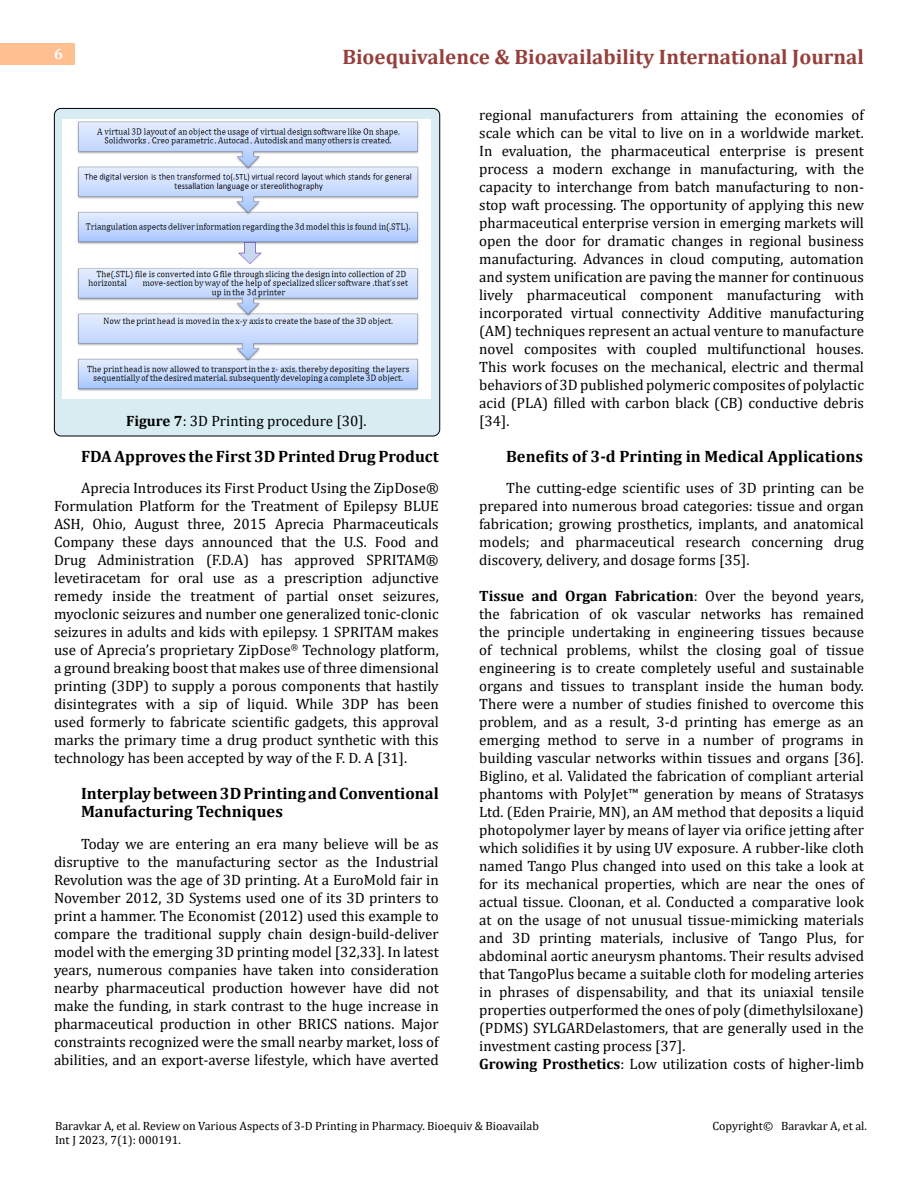
<style>
.page{position:relative;width:918px;height:1188px;background:#fff}
.page>*{position:absolute;margin:0;border:0;box-sizing:border-box;transform-origin:0 0}
.t1{font:700 21px "Cambria";color:#953f3c}
.t2{font:700 16.5px/18px "Cambria";color:#000}
.t3{font:15px/18px "Cambria";color:#000;text-align:justify}
.t4{font:700 15px "Cambria";color:#fff}
.t5{font:12px/14.4px "Cambria";color:#000}
.s1{font-weight:700}
</style>
<div class="page">
<div style="left:0;top:43px;width:75px;height:21px;background:#ffbf91"></div>
<div style="left:54px;top:108px;width:386px;height:328px;background:#d8edf2;border-radius:7px"></div>
<div style="left:54px;top:108px;width:386px;height:328px;border:1px solid #000;border-radius:7px"></div>
<img style="left:62px;top:120px;width:369px;height:279px">
<p class="t4" style="left:54px;top:44px;width:10px">6</p>
<h1 class="t1" style="left:342px;top:42px;width:523px">Bioequivalence &amp; Bioavailability International Journal</h1>
<p class="t3" style="left:126px;top:411px;width:242px"><span class="s1">Figure 7</span>: 3D Printing procedure [30].</p>
<p class="t2" style="left:81px;top:446px;width:359px">FDA Approves the First 3D Printed Drug Product</p>
<p class="t3" style="left:54px;top:479px;width:386px;text-indent:27px">Aprecia Introduces its First Product Using the ZipDose® Formulation Platform for the Treatment of Epilepsy BLUE ASH, Ohio, August three, 2015 Aprecia Pharmaceuticals Company these days announced that the U.S. Food and Drug Administration (F.D.A) has approved SPRITAM® levetiracetam for oral use as a prescription adjunctive remedy inside the treatment of partial onset seizures, myoclonic seizures and number one generalized tonic-clonic seizures in adults and kids with epilepsy. 1 SPRITAM makes use of Aprecia’s proprietary ZipDose<sup>®</sup> Technology platform, a ground breaking boost that makes use of three dimensional printing (3DP) to supply a porous components that hastily disintegrates with a sip of liquid. While 3DP has been used formerly to fabricate scientific gadgets, this approval marks the primary time a drug product synthetic with this technology has been accepted by way of the F. D. A [31].</p>
<p class="t2" style="left:81px;top:784px;width:359px">Interplay between 3D Printing and Conventional<br>Manufacturing Techniques</p>
<p class="t3" style="left:54px;top:834px;width:386px;text-indent:27px">Today we are entering an era many believe will be as disruptive to the manufacturing sector as the Industrial Revolution was the age of 3D printing. At a EuroMold fair in November 2012, 3D Systems used one of its 3D printers to print a hammer. The Economist (2012) used this example to compare the traditional supply chain design-build-deliver model with the emerging 3D printing model [32,33]. In latest years, numerous companies have taken into consideration nearby pharmaceutical production however have did not make the funding, in stark contrast to the huge increase in pharmaceutical production in other BRICS nations. Major constraints recognized were the small nearby market, loss of abilities, and an export-averse lifestyle, which have averted</p>
<p class="t3" style="left:479px;top:105px;width:386px">regional manufacturers from attaining the economies of scale which can be vital to live on in a worldwide market.<br>In evaluation, the pharmaceutical enterprise is present process a modern exchange in manufacturing, with the capacity to interchange from batch manufacturing to non&shy;stop waft processing. The opportunity of applying this new pharmaceutical enterprise version in emerging markets will open the door for dramatic changes in regional business manufacturing. Advances in cloud computing, automation and system unification are paving the manner for continuous lively pharmaceutical component manufacturing with incorporated virtual connectivity Additive manufacturing (AM) techniques represent an actual venture to manufacture novel composites with coupled multifunctional houses.<br>This work focuses on the mechanical, electric and thermal behaviors of 3D published polymeric composites of polylactic acid (PLA) filled with carbon black (CB) conductive debris [34].</p>
<p class="t2" style="left:506px;top:446px;width:358px">Benefits of 3-d Printing in Medical Applications</p>
<p class="t3" style="left:479px;top:479px;width:386px;text-indent:27px">The cutting-edge scientific uses of 3D printing can be prepared into numerous broad categories: tissue and organ fabrication; growing prosthetics, implants, and anatomical models; and pharmaceutical research concerning drug discovery, delivery, and dosage forms [35].</p>
<p class="t3" style="left:479px;top:587px;width:386px;text-align:left"><span class="s1">Tissue and Organ Fabrication</span>: Over the beyond years, the fabrication of ok vascular networks has remained the principle undertaking in engineering tissues because of technical problems, whilst the closing goal of tissue engineering is to create completely useful and sustainable organs and tissues to transplant inside the human body.<br>There were a number of studies finished to overcome this problem, and as a result, 3-d printing has emerge as an emerging method to serve in a number of programs in building vascular networks within tissues and organs [36].<br>Biglino, et al. Validated the fabrication of compliant arterial phantoms with PolyJet™ generation by means of Stratasys Ltd. (Eden Prairie, MN), an AM method that deposits a liquid photopolymer layer by means of layer via orifice jetting after which solidifies it by using UV exposure. A rubber-like cloth named Tango Plus changed into used on this take a look at for its mechanical properties, which are near the ones of actual tissue. Cloonan, et al. Conducted a comparative look at on the usage of not unusual tissue-mimicking materials and 3D printing materials, inclusive of Tango Plus, for abdominal aortic aneurysm phantoms. Their results advised that TangoPlus became a suitable cloth for modeling arteries in phrases of dispensability, and that its uniaxial tensile properties outperformed the ones of poly (dimethylsiloxane) (PDMS) SYLGARDelastomers, that are generally used in the investment casting process [37].<br><span class="s1">Growing Prosthetics</span>: Low utilization costs of higher-limb</p>
<p class="t5" style="left:55px;top:1118px;width:485px">Baravkar A, et al. Review on Various Aspects of 3-D Printing in Pharmacy. Bioequiv &amp; Bioavailab<br>Int J 2023, 7(1): 000191.</p>
<p class="t5" style="left:713px;top:1118px;width:156px">Copyright© Baravkar A, et al.</p>
</div>
